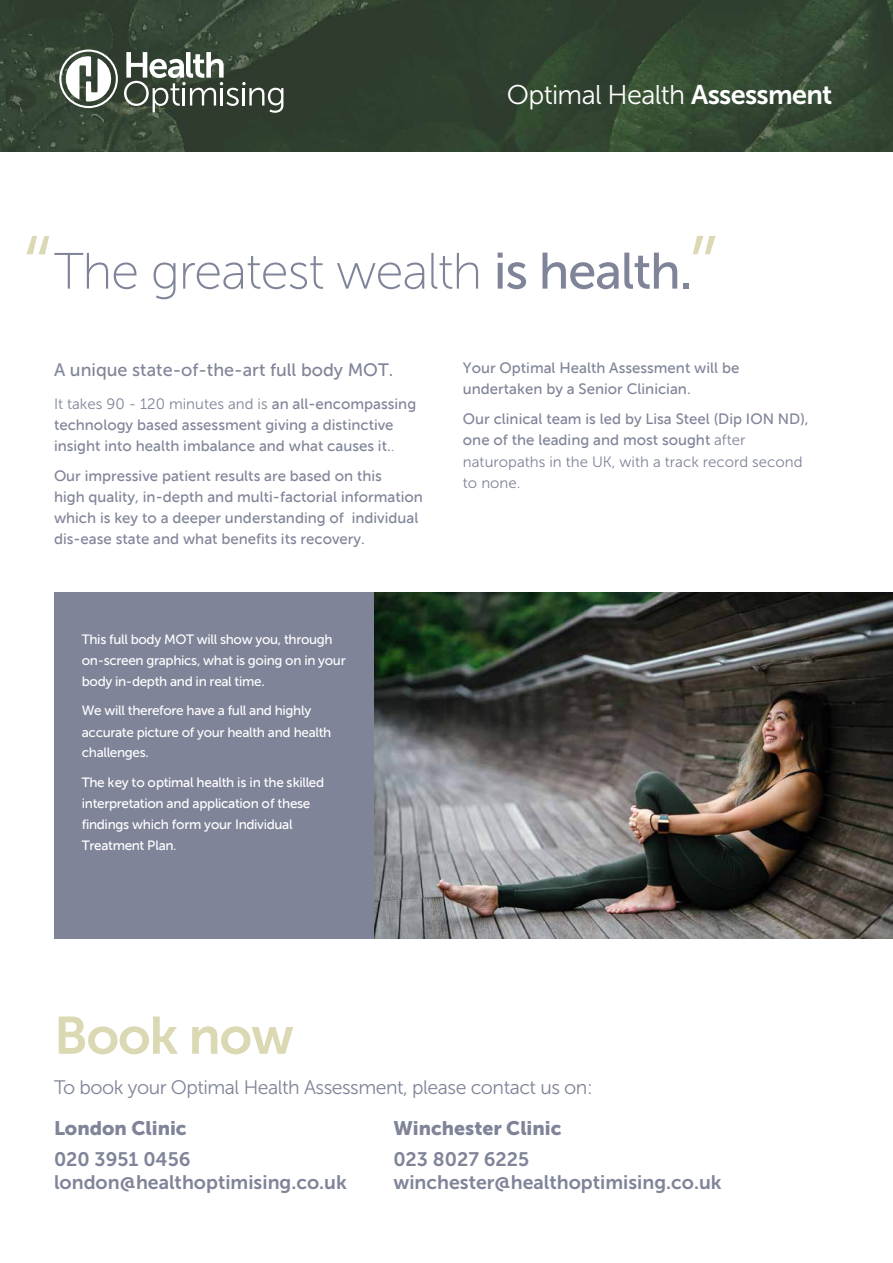
<style>
.page{position:relative;width:893px;height:1263px;background:#fff}
.page>*{position:absolute;margin:0;border:0;box-sizing:border-box;transform-origin:0 0}
.t1{font:121.5px "Museo Sans 100";color:#dbd8b4}
.t2{font:52.5px "Museo Sans 700";letter-spacing:-.025em;color:#dbd8b4}
.t3{font:51px "Museo Sans 100";letter-spacing:-.025em;color:#7f8498}
.t4{font:27px "Museo Sans 300";letter-spacing:-.025em;color:#fff}
.t5{font:19.5px/22.5px "Museo Sans 700";color:#7f8498}
.t6{font:19.5px "Museo Sans 300";letter-spacing:-.025em;color:#7f8498}
.t7{font:19.5px "Museo Sans 900";color:#7f8498}
.t8{font:18px "Museo Sans 500";color:#7f8498}
.t9{font:15px/21px "Museo Sans 500";color:#7f8498}
.t10{font:15px/21px "Museo Sans 300";color:#7f8498}
.t11{font:13.5px/21px "Museo Sans 500";letter-spacing:-.025em;color:#fff}
.s1{font-family:"Museo Sans 700"}
.s2{font-family:"Museo Sans 500"}
.s3{font-family:"Museo Sans 300"}
</style>
<div class="page">
<img style="left:0;top:0;width:893px;height:152px">
<svg style="left:59px;top:50px;width:59px;height:58px"></svg>
<svg style="left:124px;top:52px;width:159px;height:61px"></svg>
<img style="left:373px;top:592px;width:520px;height:347px">
<div style="left:54px;top:592px;width:319px;height:347px;background:#7f8498"></div>
<h3 class="t4" style="left:507px;top:80px;width:327px">Optimal Health <span class="s1">Assessment</span></h3>
<h1 class="t1" style="left:19px;top:216px;width:38px">“</h1>
<h1 class="t1" style="left:723px;top:274px;width:38px;rotate:-180deg">“</h1>
<h3 class="t3" style="left:54px;top:244px;width:640px">The greatest wealth <span class="s2">is health.</span></h3>
<p class="t8" style="left:54px;top:360px;width:341px">A unique state-of-the-art full body MOT.</p>
<p class="t10" style="left:54px;top:394px;width:364px">It takes 90 - 120 minutes and is <span class="s2">an all-encompassing</span></p>
<p class="t9" style="left:54px;top:415px;width:342px">technology based assessment giving a distinctive insight into health imbalance and what causes it.<span class="s3">.</span></p>
<p class="t9" style="left:54px;top:465px;width:370px">Our impressive patient results are based on this<br>high quality, in-depth and multi-factorial information which is key to a deeper understanding of individual dis-ease state and what benefits its recovery.</p>
<p class="t11" style="left:82px;top:629px;width:265px">This full body MOT will show you, through on-screen graphics, what is going on in your body in-depth and in real time.</p>
<p class="t11" style="left:82px;top:700px;width:251px">We will therefore have a full and highly accurate picture of your health and health challenges.</p>
<p class="t11" style="left:82px;top:772px;width:244px">The key to optimal health is in the skilled interpretation and application of these findings which form your Individual Treatment Plan.</p>
<p class="t9" style="left:463px;top:358px;width:278px">Your Optimal Health Assessment will be undertaken by a Senior Clinician.</p>
<p class="t9" style="left:463px;top:408px;width:347px">Our clinical team is led by Lisa Steel (Dip ION ND), one of the leading and most sought <span class="s3">after</span></p>
<p class="t10" style="left:463px;top:451px;width:341px">naturopaths in the UK, with a track record second to none.</p>
<h2 class="t2" style="left:54px;top:1006px;width:241px">Book now</h2>
<h3 class="t6" style="left:54px;top:1076px;width:540px">To book your Optimal Health Assessment, please contact us on:</h3>
<h3 class="t7" style="left:54px;top:1117px;width:134px">London Clinic</h3>
<h3 class="t5" style="left:54px;top:1148px;width:294px">020 3951 0456 london@healthoptimising.co.uk</h3>
<h3 class="t7" style="left:393px;top:1117px;width:170px">Winchester Clinic</h3>
<h3 class="t5" style="left:393px;top:1148px;width:330px">023 8027 6225 winchester@healthoptimising.co.uk</h3>
</div>
